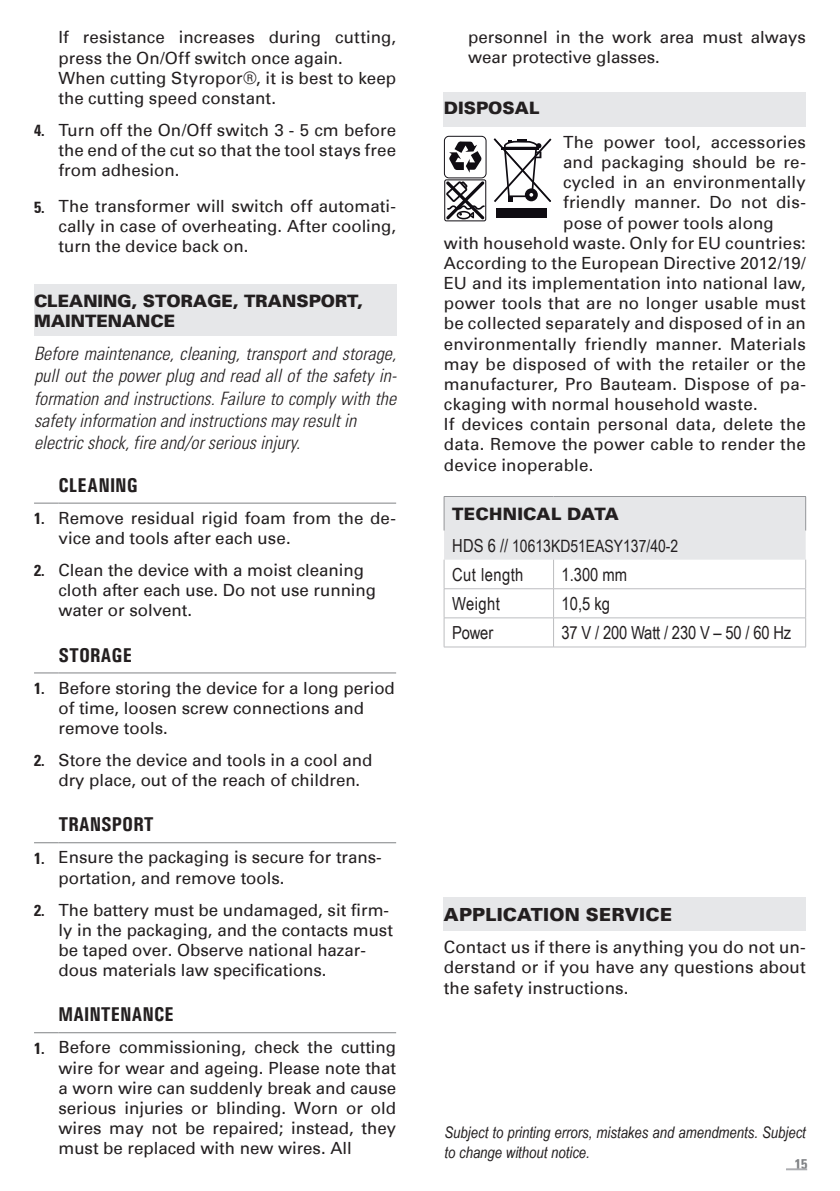
<style>
.page{position:relative;width:840px;height:1191px;background:#fff}
.page>*{position:absolute;margin:0;border:0;box-sizing:border-box;transform-origin:0 0}
.t1{font:700 condensed 20px "Univers";color:#231f20}
.t2{font:italic 300 condensed 18.4px/22px "Univers";color:#231f20}
.t3{font:18px "Arial Narrow";color:#231f20}
.t4{font:900 18px "Univers";letter-spacing:.01em;color:#231f20}
.t5{font:18px "Arial Narrow";letter-spacing:.025em;color:#231f20}
.t6{font:17px/20.4px "Univers";letter-spacing:.005em;color:#231f20;text-align:justify}
.t7{font:900 17px "Univers";color:#231f20}
.t8{font:17px "Arial Narrow";color:#231f20}
.t9{font:16.8px/20.2px "Univers";letter-spacing:.005em;color:#231f20}
.t10{font:italic 16px/19.2px "Arial Narrow";color:#231f20}
.t11{font:700 condensed 14px "Univers 67";color:#808285}
.s1{font-family:"Univers 67";font-weight:700;font-stretch:condensed;font-size:16px}
.s2{font-size:18px}
</style>
<div class="page">
<svg style="left:786px;top:1168px;width:20px;height:2px"></svg>
<div style="left:34px;top:284px;width:362px;height:52px;background:#e6e7e9"></div>
<svg style="left:34px;top:503px;width:24px;height:1px"></svg>
<hr style="left:58px;top:503px;width:338px;height:1px;background:#808285">
<svg style="left:34px;top:672px;width:24px;height:1px"></svg>
<hr style="left:58px;top:672px;width:338px;height:1px;background:#808285">
<svg style="left:34px;top:842px;width:24px;height:1px"></svg>
<hr style="left:58px;top:842px;width:338px;height:1px;background:#808285">
<svg style="left:34px;top:1032px;width:24px;height:1px"></svg>
<hr style="left:58px;top:1032px;width:338px;height:1px;background:#808285">
<div style="left:443px;top:92px;width:362px;height:34px;background:#e6e7e9"></div>
<div style="left:444px;top:179px;width:42px;height:42px;border:1px solid #0f0c12;border-radius:2px"></div>
<svg style="left:443px;top:136px;width:43px;height:83px"></svg>
<div style="left:496px;top:208px;width:50px;height:10px;background:#0f0c12"></div>
<svg style="left:493px;top:138px;width:58px;height:64px"></svg>
<div style="left:443px;top:897px;width:362px;height:33px;background:#e6e7e9"></div>
<svg style="left:443px;top:497px;width:362px;height:149px"></svg>
<hr style="left:443px;top:646px;width:110px;height:1px;background:#bcbdc0">
<hr style="left:553px;top:646px;width:252px;height:1px;background:#bcbdc0">
<hr style="left:443px;top:496px;width:110px;height:1px;background:#939598">
<hr style="left:443px;top:497px;width:1px;height:33px;background:#939598">
<hr style="left:553px;top:496px;width:252px;height:1px;background:#939598">
<hr style="left:804px;top:497px;width:1px;height:33px;background:#939598">
<p class="t9" style="left:58px;top:28px;width:339px">If resistance increases during cutting, press the On/Off switch once again.<br>When cutting Styropor®, it is best to keep the cutting speed constant.</p>
<p class="t9" style="left:58px;top:120px;width:339px;text-align:justify;text-indent:-24px"><span class="s1">4.</span> Turn off the On/Off switch 3 - 5 cm before the end of the cut so that the tool stays free from adhesion.</p>
<p class="t9" style="left:58px;top:196px;width:339px;text-align:justify;text-indent:-24px"><span class="s1">5.</span> The transformer will switch off automati&shy;cally in case of overheating. After cooling, turn the device back on.</p>
<p class="t7" style="left:34px;top:289px;width:37px">CLEANING</p>
<p class="t7" style="left:131px;top:289px;width:25px">, STORAGE</p>
<p class="t7" style="left:233px;top:289px;width:25px">, TRANSPORT</p>
<p class="t7" style="left:357px;top:289px;width:7px">,</p>
<p class="t7" style="left:34px;top:310px;width:31px">MAINTENAN</p>
<p class="t7" style="left:150px;top:310px;width:24px">CE</p>
<p class="t2" style="left:34px;top:343px;width:364px">Before maintenance, cleaning, transport and storage, pull out the power plug and read all of the safety in&shy;formation and instructions. Failure to comply with the safety information and instructions may result in electric shock, fire and/or serious injury.</p>
<p class="t1" style="left:58px;top:473px;width:21px">CLEANING</p>
<p class="t9" style="left:58px;top:508px;width:339px;text-indent:-24px"><span class="s1">1.</span> Remove residual rigid foam from the de&shy;vice and tools after each use.</p>
<p class="t9" style="left:58px;top:560px;width:319px;text-indent:-24px"><span class="s1">2.</span> Clean the device with a moist cleaning cloth after each use. Do not use running water or solvent.</p>
<p class="t1" style="left:58px;top:642px;width:12px">STORAGE</p>
<p class="t9" style="left:58px;top:678px;width:338px;text-indent:-24px"><span class="s1">1.</span> Before storing the device for a long period of time, loosen screw connections and remove tools.</p>
<p class="t9" style="left:58px;top:750px;width:315px;text-indent:-24px"><span class="s1">2.</span> Store the device and tools in a cool and dry place, out of the reach of children.</p>
<p class="t1" style="left:58px;top:812px;width:12px">TRANSPORT</p>
<p class="t9" style="left:58px;top:847px;width:324px;text-indent:-24px"><span class="s1">1.</span> Ensure the packaging is secure for trans&shy;portation, and remove tools.</p>
<p class="t9" style="left:58px;top:899px;width:336px;text-indent:-24px"><span class="s1">2.</span> The battery must be undamaged, sit firm&shy;ly in the packaging, and the contacts must be taped over. Observe national hazar&shy;dous materials law specifications.</p>
<p class="t1" style="left:58px;top:1002px;width:12px">MAINTENANCE</p>
<p class="t9" style="left:58px;top:1037px;width:339px;text-align:justify;text-indent:-24px"><span class="s1">1.</span> Before commissioning, check the cutting wire for wear and ageing. Please note that a worn wire can suddenly break and cause serious injuries or blinding. Worn or old wires may not be repaired; instead, they must be replaced with new wires. All</p>
<p class="t9" style="left:468px;top:28px;width:339px">personnel in the work area must always wear protective glasses.</p>
<p class="t7" style="left:443px;top:97px;width:27px">DISPOSA</p>
<p class="t7" style="left:528px;top:97px;width:12px">L</p>
<p class="t9" style="left:562px;top:132px;width:244px">The power tool, accessories</p>
<p class="t9" style="left:562px;top:152px;width:244px">and packaging should be re-</p>
<p class="t9" style="left:562px;top:172px;width:244px">cycled in an environmentally</p>
<p class="t9" style="left:562px;top:193px;width:244px">friendly manner. Do not dis-</p>
<p class="t9" style="left:562px;top:213px;width:212px">pose of power tools along</p>
<p class="t9" style="left:443px;top:233px;width:363px">with household waste. Only for EU countries:</p>
<p class="t9" style="left:443px;top:253px;width:363px">According to the European Directive 2012/19/</p>
<p class="t9" style="left:443px;top:273px;width:363px">EU and its implementation into national law,</p>
<p class="t9" style="left:443px;top:293px;width:363px">power tools that are no longer usable must</p>
<p class="t9" style="left:443px;top:314px;width:363px">be collected separately and disposed of in an</p>
<p class="t9" style="left:443px;top:334px;width:363px">environmentally friendly manner. Materials</p>
<p class="t9" style="left:443px;top:354px;width:363px">may be disposed of with the retailer or the</p>
<p class="t9" style="left:443px;top:374px;width:363px">manufacturer, Pro Bauteam. Dispose of pa-</p>
<p class="t9" style="left:443px;top:394px;width:315px">ckaging with normal household waste.</p>
<p class="t9" style="left:443px;top:414px;width:363px">If devices contain personal data, delete the</p>
<p class="t9" style="left:443px;top:435px;width:363px">data. Remove the power cable to render the</p>
<p class="t9" style="left:443px;top:455px;width:151px">device inoperable.</p>
<p class="t7" style="left:452px;top:502px;width:129px">TECHNICAL DATA</p>
<p class="t8" style="left:452px;top:533px;width:227px"><span class="s2">HDS 6 //</span> 10613KD51EASY137/40-2</p>
<p class="t5" style="left:452px;top:561px;width:73px">Cut length</p>
<p class="t3" style="left:561px;top:561px;width:67px">1.300 mm</p>
<p class="t3" style="left:452px;top:590px;width:49px">Weight</p>
<p class="t3" style="left:561px;top:590px;width:50px">10,5 kg</p>
<p class="t3" style="left:452px;top:619px;width:43px">Power</p>
<p class="t3" style="left:561px;top:619px;width:231px">37 V / 200 Watt / 230 V – 50 / 60 Hz</p>
<p class="t4" style="left:443px;top:902px;width:87px">APPLICATION</p>
<p class="t4" style="left:585px;top:902px;width:85px">SERVICE</p>
<p class="t6" style="left:443px;top:936px;width:363px">Contact us if there is anything you do not un&shy;derstand or if you have any questions about the safety instructions.</p>
<p class="t10" style="left:444px;top:1122px;width:362px">Subject to printing errors, mistakes and amendments. Subject to change without notice.</p>
<p class="t11" style="left:794px;top:1155px;width:14px">15</p>
</div>
